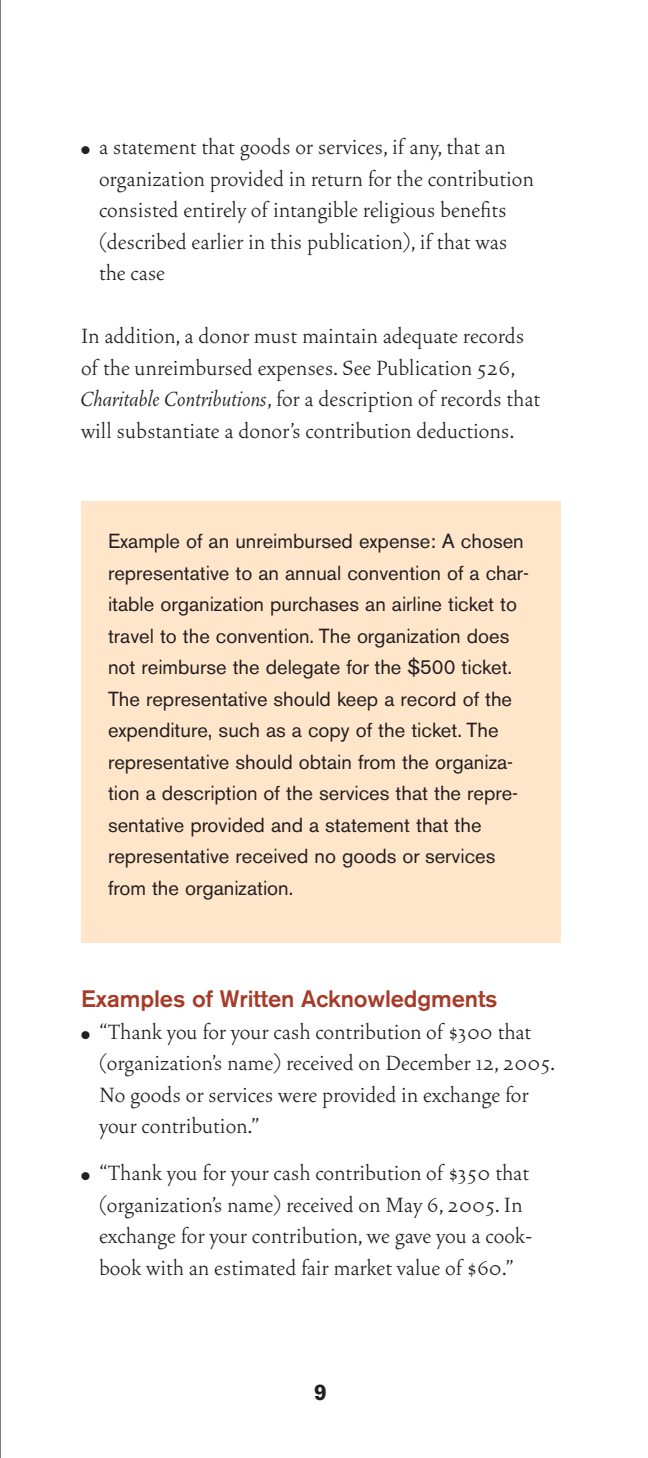
<style>
.page{position:relative;width:648px;height:1458px;background:#fff}
.page>*{position:absolute;margin:0;border:0;box-sizing:border-box;transform-origin:0 0}
.t1{font:300 25.88px/31.5px "Vendetta";color:#231f20}
.t2{font:500 23.62px "Akzidenz Grotesk BQ";letter-spacing:-.005em;color:#a73b29}
.t3{font:700 22.5px "Akzidenz Grotesk BQ";color:#231f20}
.t4{font:20.25px/31.5px "Akzidenz Grotesk BQ";color:#231f20}
.s1{font-style:italic}
</style>
<div class="page">
<div style="left:81px;top:501px;width:479px;height:441px;background:#ffe5ca"></div>
<hr style="left:0;top:0;width:1px;height:1458px;background:#231f20">
<p class="t1" style="left:99px;top:133px;width:436px;text-indent:-18px">● a statement that goods or services, if any, that an organization provided in return for the contribution consisted entirely of intangible religious benefits (described earlier in this publication), if that was the case</p>
<p class="t1" style="left:81px;top:322px;width:461px">In addition, a donor must maintain adequate records of the unreimbursed expenses. See Publication 526, <span class="s1">Charitable Contributions</span>, for a description of records that will substantiate a donor’s contribution deductions.</p>
<p class="t4" style="left:108px;top:528px;width:423px">Example of an unreimbursed expense: A chosen representative to an annual convention of a char&shy;itable organization purchases an airline ticket to travel to the convention. The organization does not reimburse the delegate for the $500 ticket.<br>The representative should keep a record of the expenditure, such as a copy of the ticket. The representative should obtain from the organiza&shy;tion a description of the services that the repre&shy;sentative provided and a statement that the representative received no goods or services from the organization.</p>
<p class="t2" style="left:81px;top:990px;width:418px">Examples of Written Acknowledgments</p>
<p class="t1" style="left:99px;top:1017px;width:458px;text-indent:-18px">● “Thank you for your cash contribution of $300 that (organization’s name) received on December 12, 2005.<br>No goods or services were provided in exchange for your contribution.”</p>
<p class="t1" style="left:99px;top:1159px;width:435px;text-indent:-18px">● “Thank you for your cash contribution of $350 that (organization’s name) received on May 6, 2005. In exchange for your contribution, we gave you a cook&shy;book with an estimated fair market value of $60.”</p>
<p class="t3" style="left:314px;top:1384px;width:14px">9</p>
</div>
